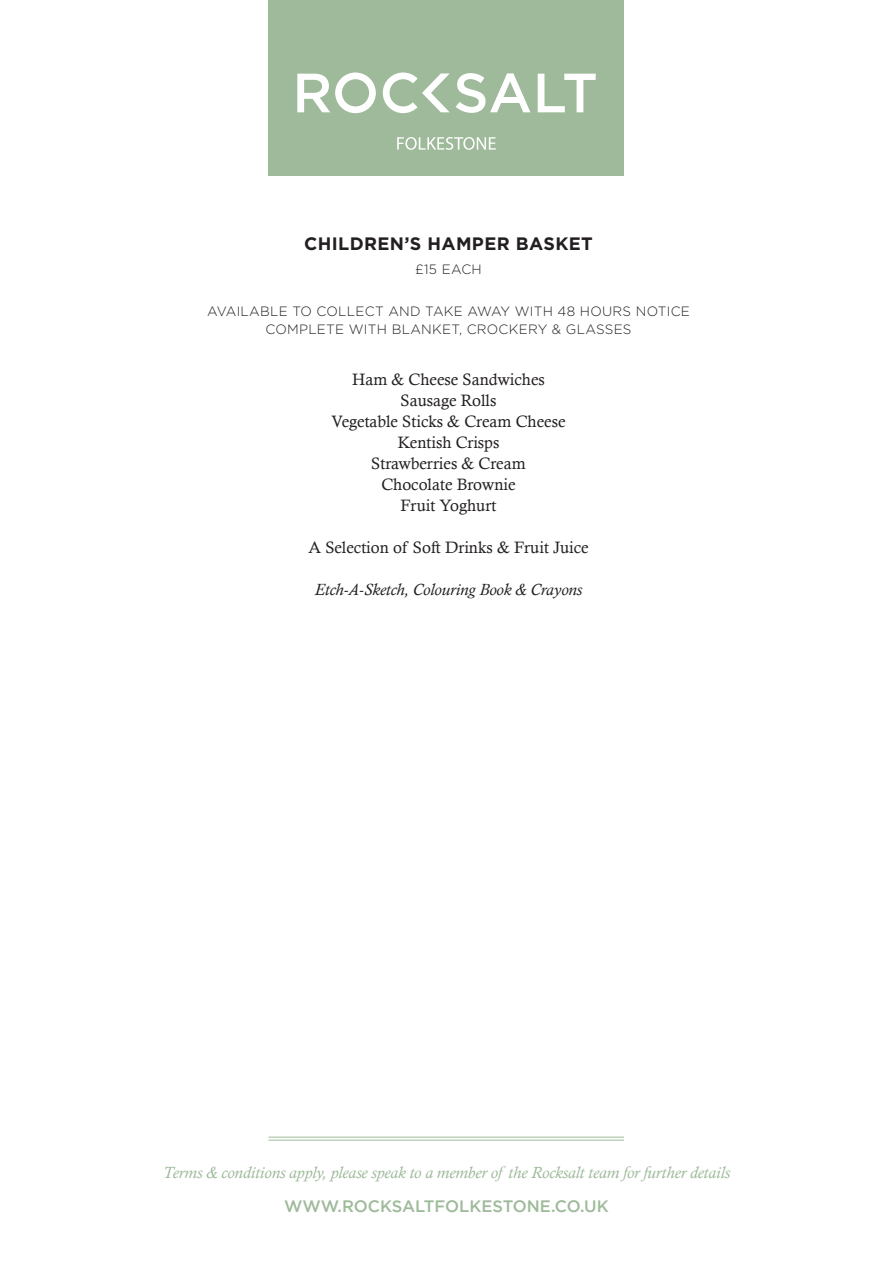
<style>
.page{position:relative;width:893px;height:1263px;background:#fff}
.page>*{position:absolute;margin:0;border:0;box-sizing:border-box;transform-origin:0 0}
.t1{font:700 18px "Gotham";letter-spacing:.02em;color:#231f20}
.t2{font:16.5px/21px "Calisto";color:#231f20;text-align:center}
.t3{font:italic 16.5px "Calisto";color:#9eba9a}
.t4{font:italic 16.5px "Calisto";color:#231f20}
.t5{font:500 16.5px "Gotham";color:#9eba9a}
.t6{font:300 13.5px/18px "Gotham";letter-spacing:.02em;color:#231f20;text-align:center}
</style>
<div class="page">
<div style="left:268px;top:0;width:356px;height:176px;background:#9eba9a"></div>
<svg style="left:397px;top:137px;width:99px;height:13px"></svg>
<svg style="left:297px;top:72px;width:299px;height:41px"></svg>
<hr style="left:268px;top:1140px;width:356px;height:1px;background:#9eba9a">
<hr style="left:268px;top:1137px;width:356px;height:1px;background:#9eba9a">
<p class="t1" style="left:304px;top:232px;width:290px">CHILDREN’S HAMPER BASKET</p>
<p class="t6" style="left:415px;top:260px;width:68px">£15 EACH</p>
<p class="t6" style="left:207px;top:302px;width:484px">AVAILABLE TO COLLECT AND TAKE AWAY WITH 48 HOURS NOTICE<br>COMPLETE WITH BLANKET, CROCKERY &amp; GLASSES</p>
<p class="t2" style="left:331px;top:369px;width:236px">Ham &amp; Cheese Sandwiches<br>Sausage Rolls<br>Vegetable Sticks &amp; Cream Cheese<br>Kentish Crisps<br>Strawberries &amp; Cream<br>Chocolate Brownie<br>Fruit Yoghurt</p>
<p class="t2" style="left:308px;top:537px;width:282px">A Selection of Soft Drinks &amp; Fruit Juice</p>
<p class="t4" style="left:315px;top:580px;width:269px">Etch-A-Sketch, Colouring Book &amp; Crayons</p>
<p class="t3" style="left:163px;top:1162px;width:569px">Terms &amp; conditions apply, please speak to a member of the Rocksalt team for further details</p>
<p class="t5" style="left:284px;top:1197px;width:326px">WWW.ROCKSALTFOLKESTONE.CO.UK</p>
</div>
